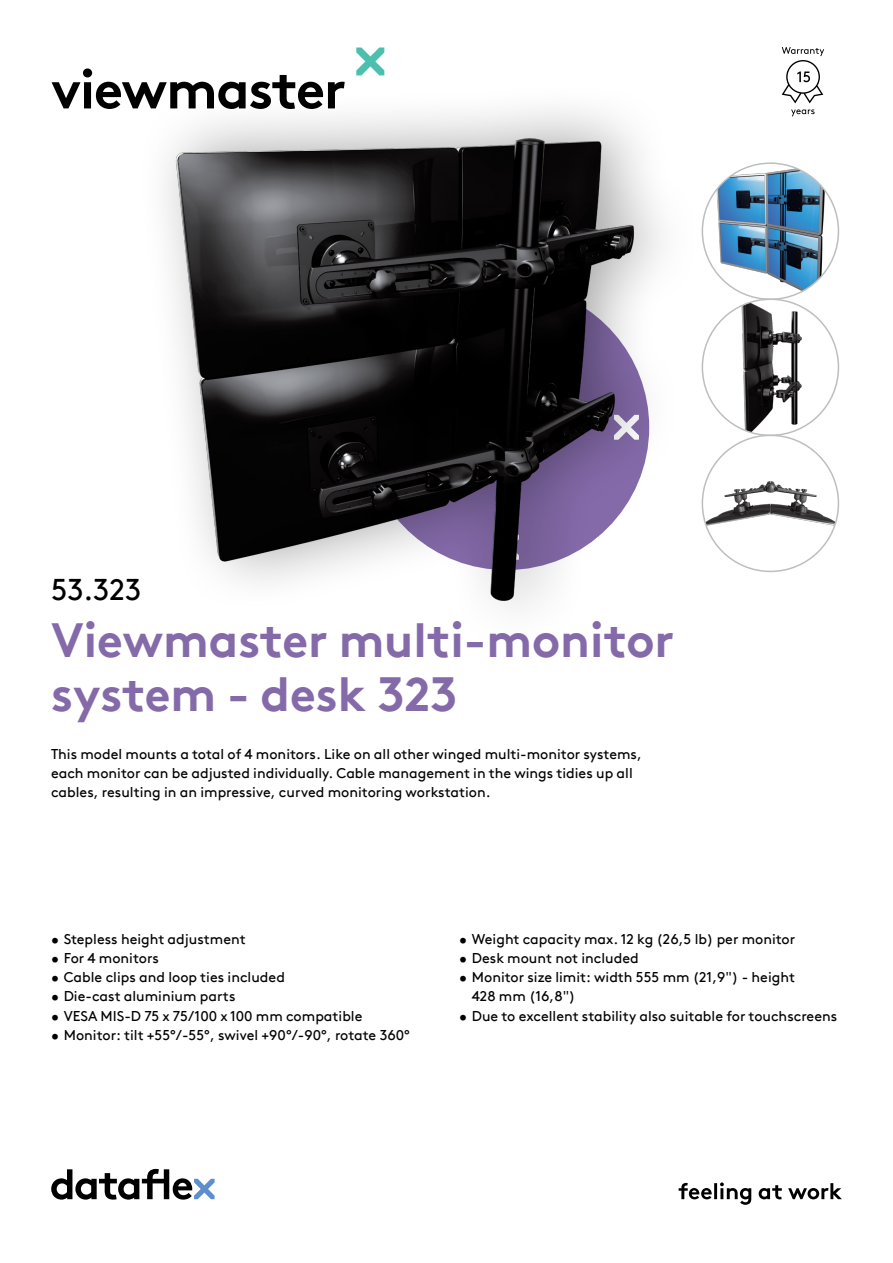
<style>
.page{position:relative;width:893px;height:1263px;background:#fff}
.page>*{position:absolute;margin:0;border:0;box-sizing:border-box;transform-origin:0 0}
.hoofdstuk{font:700 54px "Brown Pro TT";letter-spacing:-.02em;color:#000}
.productnaam{font:700 48px/54px "Brown Pro TT";color:#856aaa}
.productnummer{font:30px "Brown Pro TT";color:#000}
.omschrijving{font:14.25px/19.2px "Brown Pro TT";color:#000}
</style>
<div class="page">
<svg style="left:51px;top:1169px;width:164px;height:30px"></svg>
<svg style="left:679px;top:1182px;width:163px;height:23px"></svg>
<svg style="left:356px;top:47px;width:28px;height:28px"></svg>
<img style="left:714px;top:165px;width:113px;height:134px">
<img style="left:738px;top:301px;width:64px;height:134px">
<img style="left:702px;top:480px;width:136px;height:47px">
<div style="left:137px;top:81px;width:565px;height:571px;background:#000;opacity:.35"></div>
<img style="left:175px;top:133px;width:459px;height:473px">
<svg style="left:782px;top:47px;width:42px;height:56px"></svg>
<svg style="left:791px;top:109px;width:24px;height:7px"></svg>
<p class="hoofdstuk" style="left:51px;top:46px;width:297px">viewmaster</p>
<p class="productnummer" style="left:51px;top:566px;width:92px">53.323</p>
<p class="productnaam" style="left:51px;top:608px;width:625px">Viewmaster multi-monitor system - desk 323</p>
<p class="omschrijving" style="left:51px;top:743px;width:592px">This model mounts a total of 4 monitors. Like on all other winged multi-monitor systems, each monitor can be adjusted individually. Cable management in the wings tidies up all cables, resulting in an impressive, curved monitoring workstation.</p>
<p class="omschrijving" style="left:51px;top:928px;width:196px">• Stepless height adjustment</p>
<p class="omschrijving" style="left:51px;top:947px;width:109px">• For 4 monitors</p>
<p class="omschrijving" style="left:51px;top:966px;width:235px">• Cable clips and loop ties included</p>
<p class="omschrijving" style="left:51px;top:986px;width:186px">• Die-cast aluminium parts</p>
<p class="omschrijving" style="left:51px;top:1005px;width:313px">• VESA MIS-D 75 x 75/100 x 100 mm compatible</p>
<p class="omschrijving" style="left:51px;top:1024px;width:360px">• Monitor: tilt +55°/-55°, swivel +90°/-90°, rotate 360°</p>
<p class="omschrijving" style="left:459px;top:928px;width:338px">• Weight capacity max. 12 kg (26,5 lb) per monitor</p>
<p class="omschrijving" style="left:459px;top:947px;width:181px">• Desk mount not included</p>
<p class="omschrijving" style="left:472px;top:966px;width:325px;text-indent:-13px">• Monitor size limit: width 555 mm (21,9") - height<br>428 mm (16,8")</p>
<p class="omschrijving" style="left:459px;top:1005px;width:380px">• Due to excellent stability also suitable for touchscreens</p>
</div>
